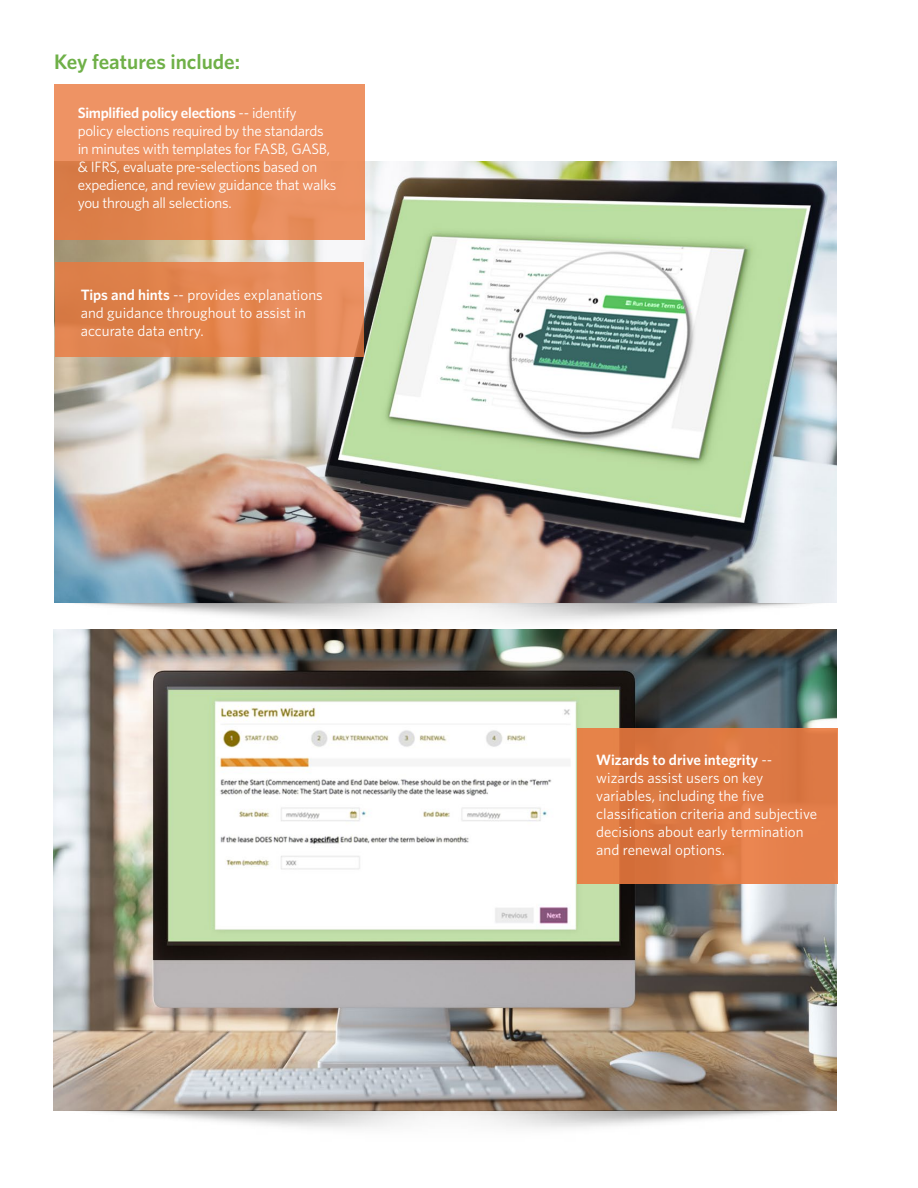
<style>
.page{position:relative;width:918px;height:1188px;background:#fff}
.page>*{position:absolute;margin:0;border:0;box-sizing:border-box;transform-origin:0 0}
.Light_Green_SubHeadi{font:600 21px "Whitney";color:#6fb048}
.Bulleted_List_Revers{font:15px/18px "Whitney";letter-spacing:-.01em;color:#fff}
.Bulleted_List_Revers-2{font:600 15px "Whitney";color:#fff}
.s1{font-weight:600}
.s2{font-weight:400}
</style>
<div class="page">
<img style="left:54px;top:161px;width:783px;height:460px">
<img style="left:54px;top:629px;width:783px;height:499px">
<div style="left:55px;top:262px;width:309px;height:94px;background:linear-gradient(to right,#db7c45,#eb9060)"></div>
<div style="left:578px;top:728px;width:260px;height:156px;background:#dd7944"></div>
<svg style="left:54px;top:84px;width:310px;height:156px;background:#e88d5b"></svg>
<p class="Light_Green_SubHeadi" style="left:54px;top:47px;width:187px">Key features include:</p>
<p class="Bulleted_List_Revers" style="left:78px;top:103px;width:260px"><span class="s1">Simplified policy elections</span> -- identify<br>policy elections required by the standards in minutes with templates for FASB, GASB, &amp; IFRS, evaluate pre-selections based on expedience, and review guidance that walks you through all selections.</p>
<p class="Bulleted_List_Revers" style="left:81px;top:285px;width:243px"><span class="s1">Tips and hints</span> -- provides explanations and guidance throughout to assist in accurate data entry.</p>
<p class="Bulleted_List_Revers-2" style="left:596px;top:750px;width:178px">Wizards to drive integrity <span class="s2">--</span></p>
<p class="Bulleted_List_Revers" style="left:596px;top:768px;width:222px">wizards assist users on key variables, including the five classification criteria and subjective decisions about early termination and renewal options.</p>
</div>
